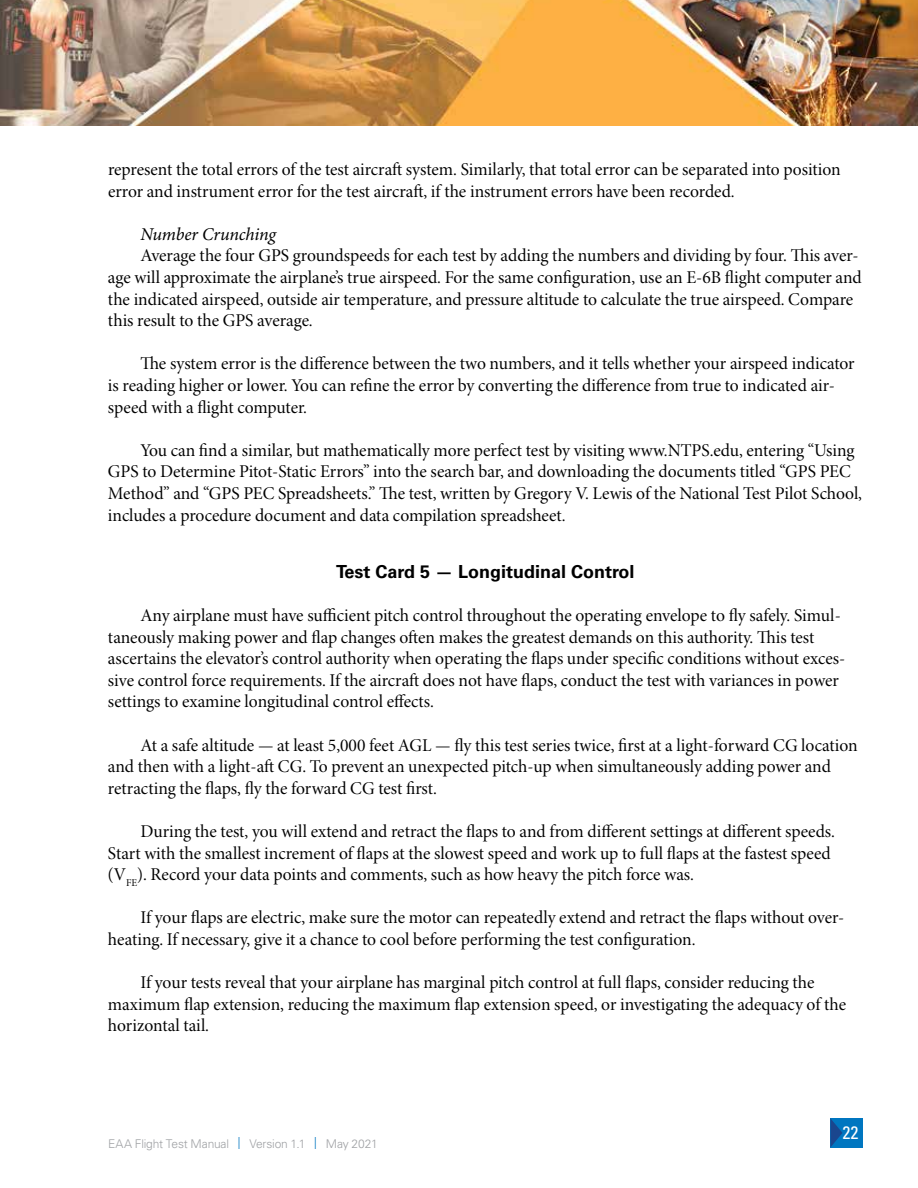
<style>
.page{position:relative;width:918px;height:1188px;background:#fff}
.page>*{position:absolute;margin:0;border:0;box-sizing:border-box;transform-origin:0 0}
.t1{font:18px/21.6px "Minion Pro Subh";color:#000}
.t2{font:700 18px "Univers LT Std";color:#000}
.t3{font:italic 18px "Minion Pro";letter-spacing:-.015em;color:#000}
.t4{font:condensed 18px "Univers LT Std";color:#fff}
.t5{font:300 12px "Univers LT Std";letter-spacing:-.015em;color:#9fa1a4}
.s1{color:#0076c0}
</style>
<div class="page">
<img style="left:0;top:0;width:918px;height:125px">
<div style="left:830px;top:1118px;width:33px;height:30px;background:#0076c0"></div>
<svg style="left:830px;top:1119px;width:13px;height:28px"></svg>
<p class="t1" style="left:108px;top:159px;width:734px">represent the total errors of the test aircraft system. Similarly, that total error can be separated into position error and instrument error for the test aircraft, if the instrument errors have been recorded.</p>
<p class="t3" style="left:140px;top:223px;width:137px">Number Crunching</p>
<p class="t1" style="left:108px;top:246px;width:755px;text-indent:32px">Average the four GPS groundspeeds for each test by adding the numbers and dividing by four. This aver&shy;age will approximate the airplane’s true airspeed. For the same configuration, use an E-6B flight computer and the indicated airspeed, outside air temperature, and pressure altitude to calculate the true airspeed. Compare this result to the GPS average.</p>
<p class="t1" style="left:108px;top:354px;width:748px;text-indent:32px">The system error is the difference between the two numbers, and it tells whether your airspeed indicator is reading higher or lower. You can refine the error by converting the difference from true to indicated air&shy;speed with a flight computer.</p>
<p class="t1" style="left:108px;top:440px;width:756px;text-indent:32px">You can find a similar, but mathematically more perfect test by visiting www.NTPS.edu, entering “Using GPS to Determine Pitot-Static Errors” into the search bar, and downloading the documents titled “GPS PEC Method” and “GPS PEC Spreadsheets.” The test, written by Gregory V. Lewis of the National Test Pilot School, includes a procedure document and data compilation spreadsheet.</p>
<p class="t2" style="left:336px;top:561px;width:300px">Test Card 5 — Longitudinal Control</p>
<p class="t1" style="left:108px;top:605px;width:739px;text-indent:32px">Any airplane must have sufficient pitch control throughout the operating envelope to fly safely. Simul&shy;taneously making power and flap changes often makes the greatest demands on this authority. This test ascertains the elevator’s control authority when operating the flaps under specific conditions without exces&shy;sive control force requirements. If the aircraft does not have flaps, conduct the test with variances in power settings to examine longitudinal control effects.</p>
<p class="t1" style="left:108px;top:735px;width:751px;text-indent:32px">At a safe altitude — at least 5,000 feet AGL — fly this test series twice, first at a light-forward CG location and then with a light-aft CG. To prevent an unexpected pitch-up when simultaneously adding power and retracting the flaps, fly the forward CG test first.</p>
<p class="t1" style="left:108px;top:821px;width:729px;text-indent:32px">During the test, you will extend and retract the flaps to and from different settings at different speeds.<br>Start with the smallest increment of flaps at the slowest speed and work up to full flaps at the fastest speed (V<sub>FE</sub>). Record your data points and comments, such as how heavy the pitch force was.</p>
<p class="t1" style="left:108px;top:908px;width:738px;text-indent:32px">If your flaps are electric, make sure the motor can repeatedly extend and retract the flaps without over&shy;heating. If necessary, give it a chance to cool before performing the test configuration.</p>
<p class="t1" style="left:108px;top:972px;width:740px;text-indent:32px">If your tests reveal that your airplane has marginal pitch control at full flaps, consider reducing the maximum flap extension, reducing the maximum flap extension speed, or investigating the adequacy of the horizontal tail.</p>
<p class="t5" style="left:108px;top:1136px;width:271px">EAA Flight Test Manual <span class="s1">|</span> Version 1.1 <span class="s1">|</span> May 2021</p>
<p class="t4" style="left:842px;top:1121px;width:17px">22</p>
</div>
